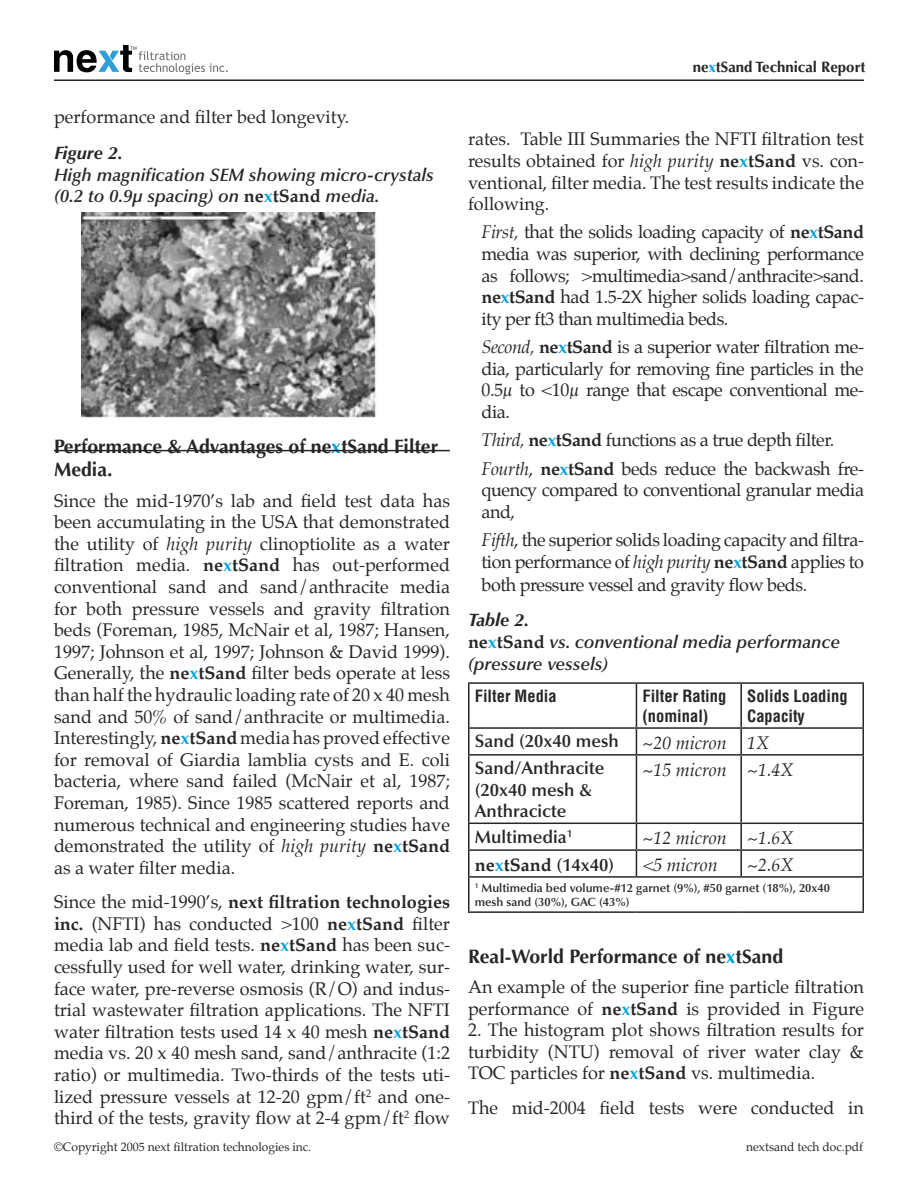
<style>
.page{position:relative;width:918px;height:1188px;background:#fff}
.page>*{position:absolute;margin:0;border:0;box-sizing:border-box;transform-origin:0 0}
.t1{font:700 19.5px/23.4px "Optima";color:#272525}
.boy{font:18px/21.6px "Palatino";color:#272525;text-align:justify}
.boy-2{font:18px/21.6px "Palatino";letter-spacing:-.025em;color:#272525}
.t2{font:italic 600 18px/21.6px "Optima";color:#272525}
.t3{font:600 18px/21.6px "Optima";color:#272525}
.t4{font:italic 18px "Palatino";color:#272525}
.t5{font:italic 700 18px "Optima";color:#272525}
.t6{font:700 18px "Palatino";color:#272525}
.t7{font:700 condensed 16.5px/19.8px "Helvetica";color:#272525}
.t8{font:700 15px "Optima";color:#272525}
.t9{font:600 12px/14.4px "Optima";color:#272525}
.t10{font:12px "Palatino";color:#272525}
.s1{font-family:"Palatino";font-weight:700;font-style:normal}
.s2{font-family:"Palatino";font-weight:700;font-style:normal;color:#009fe0}
.s3{color:#009fe0}
.s4{font-style:italic}
.s5{font-weight:700}
.s6{font-weight:700;color:#009fe0}
.s7{font-family:"Optima";font-weight:600}
</style>
<div class="page">
<svg style="left:54px;top:45px;width:174px;height:29px"></svg>
<hr style="left:54px;top:80px;width:810px;height:1px;background:#272525">
<img style="left:81px;top:213px;width:297px;height:205px">
<hr style="left:468px;top:682px;width:168px;height:2px;background:#272525">
<hr style="left:468px;top:684px;width:2px;height:43px;background:#272525">
<hr style="left:636px;top:682px;width:105px;height:2px;background:#272525">
<hr style="left:636px;top:684px;width:1px;height:43px;background:#272525">
<hr style="left:741px;top:682px;width:123px;height:2px;background:#272525">
<hr style="left:740px;top:684px;width:2px;height:43px;background:#272525">
<hr style="left:862px;top:684px;width:2px;height:43px;background:#272525">
<hr style="left:468px;top:727px;width:168px;height:2px;background:#272525">
<hr style="left:468px;top:729px;width:2px;height:25px;background:#272525">
<hr style="left:636px;top:727px;width:105px;height:2px;background:#272525">
<svg style="left:636px;top:729px;width:1px;height:25px"></svg>
<hr style="left:741px;top:727px;width:123px;height:2px;background:#272525">
<hr style="left:740px;top:729px;width:2px;height:25px;background:#272525">
<hr style="left:862px;top:729px;width:2px;height:25px;background:#272525">
<hr style="left:468px;top:754px;width:168px;height:2px;background:#272525">
<hr style="left:468px;top:756px;width:2px;height:67px;background:#272525">
<hr style="left:636px;top:754px;width:105px;height:2px;background:#272525">
<hr style="left:636px;top:756px;width:1px;height:67px;background:#272525">
<hr style="left:741px;top:754px;width:123px;height:2px;background:#272525">
<hr style="left:740px;top:756px;width:2px;height:67px;background:#272525">
<hr style="left:862px;top:756px;width:2px;height:67px;background:#272525">
<hr style="left:468px;top:823px;width:168px;height:1px;background:#272525">
<hr style="left:468px;top:824px;width:2px;height:25px;background:#272525">
<hr style="left:636px;top:823px;width:105px;height:1px;background:#272525">
<hr style="left:741px;top:823px;width:123px;height:1px;background:#272525">
<hr style="left:740px;top:824px;width:2px;height:25px;background:#272525">
<hr style="left:862px;top:824px;width:2px;height:25px;background:#272525">
<hr style="left:468px;top:849px;width:168px;height:2px;background:#272525">
<hr style="left:468px;top:851px;width:2px;height:25px;background:#272525">
<hr style="left:636px;top:849px;width:105px;height:2px;background:#272525">
<svg style="left:636px;top:824px;width:1px;height:52px"></svg>
<hr style="left:741px;top:849px;width:123px;height:2px;background:#272525">
<hr style="left:740px;top:851px;width:2px;height:25px;background:#272525">
<hr style="left:862px;top:851px;width:2px;height:25px;background:#272525">
<hr style="left:468px;top:876px;width:168px;height:2px;background:#272525">
<hr style="left:468px;top:878px;width:2px;height:33px;background:#272525">
<hr style="left:636px;top:876px;width:105px;height:2px;background:#272525">
<hr style="left:741px;top:876px;width:123px;height:2px;background:#272525">
<hr style="left:862px;top:878px;width:2px;height:33px;background:#272525">
<hr style="left:468px;top:911px;width:168px;height:2px;background:#272525">
<hr style="left:636px;top:911px;width:105px;height:2px;background:#272525">
<hr style="left:741px;top:911px;width:123px;height:2px;background:#272525">
<hr style="left:54px;top:450px;width:396px;height:1px;background:#272525">
<p class="boy" style="left:54px;top:106px;width:297px">performance and filter bed longevity.</p>
<p class="t5" style="left:54px;top:142px;width:70px">Figure 2.</p>
<p class="t2" style="left:54px;top:164px;width:381px">High magnification SEM showing micro-crystals (0.2 to 0.9µ spacing) on <span class="s1">ne</span><span class="s2">x</span><span class="s1">tSand</span> media.</p>
<p class="t1" style="left:54px;top:435px;width:386px">Performance &amp; Advantages of ne<span class="s3">x</span>tSand Filter<br>Media.</p>
<p class="boy" style="left:54px;top:489px;width:398px">Since the mid-1970’s lab and field test data has been accumulating in the USA that demonstrated the utility of <span class="s4">high purity</span> clinoptiolite as a water filtration media. <span class="s5">ne</span><span class="s6">x</span><span class="s5">tSand</span> has out-performed conventional sand and sand/anthracite media for both pressure vessels and gravity filtration beds (Foreman, 1985, McNair et al, 1987; Hansen, 1997; Johnson et al, 1997; Johnson &amp; David 1999).<br>Generally, the <span class="s5">ne</span><span class="s6">x</span><span class="s5">tSand</span> filter beds operate at less than half the hydraulic loading rate of 20 x 40 mesh sand and 50% of sand/anthracite or multimedia.<br>Interestingly, <span class="s5">ne</span><span class="s6">x</span><span class="s5">tSand</span> media has proved effective for removal of Giardia lamblia cysts and E. coli bacteria, where sand failed (McNair et al, 1987; Foreman, 1985). Since 1985 scattered reports and numerous technical and engineering studies have demonstrated the utility of <span class="s4">high purity</span> <span class="s5">ne</span><span class="s6">x</span><span class="s5">tSand </span>as a water filter media.</p>
<p class="boy" style="left:54px;top:891px;width:398px">Since the mid-1990’s, <span class="s5">next filtration technologies inc.</span> (NFTI) has conducted &gt;100 <span class="s5">ne</span><span class="s6">x</span><span class="s5">tSand</span> filter media lab and field tests. <span class="s5">ne</span><span class="s6">x</span><span class="s5">tSand</span> has been suc&shy;cessfully used for well water, drinking water, sur&shy;face water, pre-reverse osmosis (R/O) and indus&shy;trial wastewater filtration applications. The NFTI water filtration tests used 14 x 40 mesh <span class="s5">ne</span><span class="s6">x</span><span class="s5">tSand </span>media vs. 20 x 40 mesh sand, sand/anthracite (1:2 ratio) or multimedia. Two-thirds of the tests uti&shy;lized pressure vessels at 12-20 gpm/ft<sup>2</sup> and one&shy;third of the tests, gravity flow at 2-4 gpm/ft<sup>2</sup> flow</p>
<p class="t8" style="left:693px;top:59px;width:174px">ne<span class="s3">x</span>tSand Technical Report</p>
<p class="boy" style="left:468px;top:128px;width:398px">rates. Table III Summaries the NFTI filtration test results obtained for <span class="s4">high purity</span> <span class="s5">ne</span><span class="s6">x</span><span class="s5">tSand</span> vs. con&shy;ventional, filter media. The test results indicate the following.</p>
<p class="boy" style="left:482px;top:221px;width:384px"><span class="s4">First,</span> that the solids loading capacity of <span class="s5">ne</span><span class="s6">x</span><span class="s5">tSand </span>media was superior, with declining performance as follows; &gt;multimedia&gt;sand/anthracite&gt;sand. <span class="s5">ne</span><span class="s6">x</span><span class="s5">tSand</span> had 1.5-2X higher solids loading capac&shy;ity per ft3 than multimedia beds.</p>
<p class="boy" style="left:482px;top:336px;width:384px"><span class="s4">Second,</span> <span class="s5">ne</span><span class="s6">x</span><span class="s5">tSand</span> is a superior water filtration me&shy;dia, particularly for removing fine particles in the 0.5µ to &lt;10µ range that escape conventional me&shy;dia.</p>
<p class="boy-2" style="left:482px;top:429px;width:354px"><span class="s4">Third,</span> <span class="s5">ne</span><span class="s6">x</span><span class="s5">tSand</span> functions as a true depth filter.</p>
<p class="boy" style="left:482px;top:458px;width:384px"><span class="s4">Fourth</span>, <span class="s5">ne</span><span class="s6">x</span><span class="s5">tSand</span> beds reduce the backwash fre&shy;quency compared to conventional granular media and,</p>
<p class="boy-2" style="left:482px;top:529px;width:384px"><span class="s4">Fifth</span>, the superior solids loading capacity and filtra&shy;tion performance of <span class="s4">high purity</span> <span class="s5">ne</span><span class="s6">x</span><span class="s5">tSand</span> applies to</p>
<p class="boy-2" style="left:482px;top:574px;width:327px">both pressure vessel and gravity flow beds.</p>
<p class="t5" style="left:468px;top:610px;width:63px">Table 2.</p>
<p class="t2" style="left:468px;top:631px;width:374px"><span class="s1">ne</span><span class="s2">x</span><span class="s1">tSand</span> vs. conventional media performance (pressure vessels)</p>
<p class="t7" style="left:475px;top:686px;width:84px">Filter Media</p>
<p class="t7" style="left:642px;top:686px;width:85px">Filter Rating (nominal)</p>
<p class="t7" style="left:747px;top:686px;width:102px">Solids Loading<br>Capacity</p>
<p class="t3" style="left:475px;top:731px;width:146px">Sand (20x40 mesh</p>
<p class="t4" style="left:642px;top:728px;width:86px">~20 micron</p>
<p class="t4" style="left:747px;top:728px;width:23px">1X</p>
<p class="t3" style="left:475px;top:757px;width:131px">Sand/Anthracite (20x40 mesh &amp;<br>Anthracicte</p>
<p class="t4" style="left:642px;top:755px;width:86px">~15 micron</p>
<p class="t4" style="left:747px;top:755px;width:48px">~1.4X</p>
<p class="t3" style="left:475px;top:826px;width:99px">Multimedia<sup>1</sup></p>
<p class="t4" style="left:642px;top:824px;width:86px">~12 micron</p>
<p class="t4" style="left:747px;top:824px;width:48px">~1.6X</p>
<p class="t6" style="left:475px;top:849px;width:141px">ne<span class="s3">x</span>tSand <span class="s7">(14x40)</span></p>
<p class="t4" style="left:642px;top:850px;width:77px">&lt;5 micron</p>
<p class="t4" style="left:747px;top:850px;width:48px">~2.6X</p>
<p class="t9" style="left:475px;top:881px;width:357px"><sup>1</sup> Multimedia bed volume-#12 garnet (9%), #50 garnet (18%), 20x40 mesh sand (30%), GAC (43%)</p>
<p class="t1" style="left:468px;top:945px;width:317px">Real-World Performance of ne<span class="s3">x</span>tSand</p>
<p class="boy" style="left:468px;top:976px;width:398px">An example of the superior fine particle filtration performance of <span class="s5">ne</span><span class="s6">x</span><span class="s5">tSand</span> is provided in Figure</p>
<p class="boy" style="left:468px;top:1019px;width:397px">2. The histogram plot shows filtration results for turbidity (NTU) removal of river water clay &amp; TOC particles for <span class="s5">ne</span><span class="s6">x</span><span class="s5">tSand</span> vs. multimedia.</p>
<p class="boy" style="left:468px;top:1097px;width:397px">The mid-2004 field tests were conducted in</p>
<p class="t10" style="left:54px;top:1137px;width:259px">©Copyright 2005 next filtration technologies inc.</p>
<p class="t10" style="left:746px;top:1137px;width:118px">nextsand tech doc.pdf</p>
</div>
